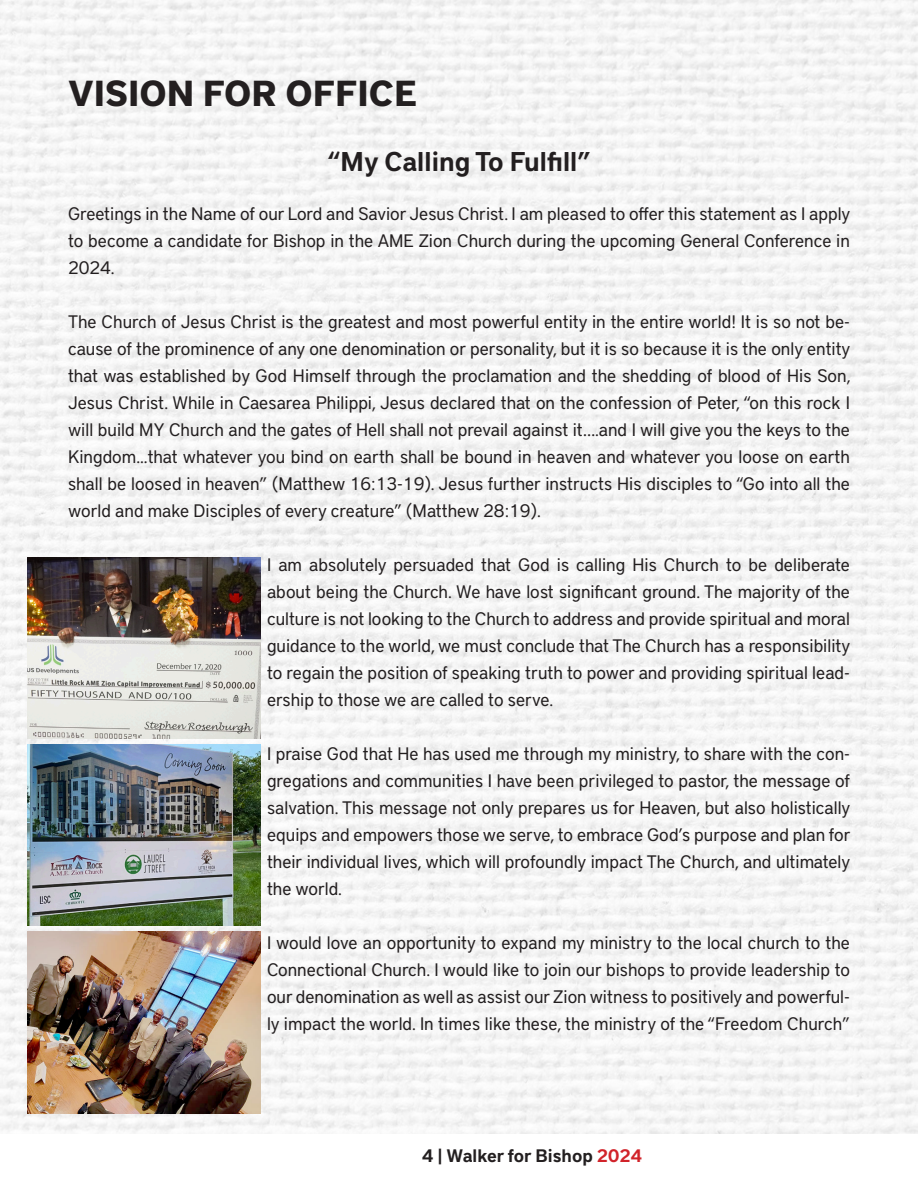
<style>
.page{position:relative;width:918px;height:1188px;background:#fff}
.page>*{position:absolute;margin:0;border:0;box-sizing:border-box;transform-origin:0 0}
.t1{font:700 36px "District Pro";color:#231f20}
.t2{font:600 27px "District Pro";color:#231f20}
.t3{font:18px/27px "District Pro";color:#231f20;text-align:justify}
.t4{font:600 18px "District Pro";color:#231f20}
.s1{color:#d1232a}
</style>
<div class="page">
<img style="left:0;top:0;width:918px;height:1133px">
<img style="left:27px;top:557px;width:233px;height:181px">
<img style="left:27px;top:745px;width:233px;height:181px">
<img style="left:27px;top:932px;width:233px;height:181px">
<p class="t1" style="left:68px;top:67px;width:351px">VISION FOR OFFICE</p>
<p class="t2" style="left:327px;top:143px;width:265px">“My Calling To Fulfill”</p>
<p class="t3" style="left:68px;top:199px;width:784px">Greetings in the Name of our Lord and Savior Jesus Christ. I am pleased to offer this statement as I apply to become a candidate for Bishop in the AME Zion Church during the upcoming General Conference in 2024.</p>
<p class="t3" style="left:68px;top:307px;width:784px">The Church of Jesus Christ is the greatest and most powerful entity in the entire world! It is so not be&shy;cause of the prominence of any one denomination or personality, but it is so because it is the only entity that was established by God Himself through the proclamation and the shedding of blood of His Son, Jesus Christ. While in Caesarea Philippi, Jesus declared that on the confession of Peter, “on this rock I will build MY Church and the gates of Hell shall not prevail against it….and I will give you the keys to the Kingdom...that whatever you bind on earth shall be bound in heaven and whatever you loose on earth shall be loosed in heaven” (Matthew 16:13-19). Jesus further instructs His disciples to “Go into all the world and make Disciples of every creature” (Matthew 28:19).</p>
<p class="t3" style="left:267px;top:550px;width:585px">I am absolutely persuaded that God is calling His Church to be deliberate about being the Church. We have lost significant ground. The majority of the culture is not looking to the Church to address and provide spiritual and moral guidance to the world, we must conclude that The Church has a responsibility to regain the position of speaking truth to power and providing spiritual lead&shy;ership to those we are called to serve.</p>
<p class="t3" style="left:267px;top:739px;width:585px">I praise God that He has used me through my ministry, to share with the con&shy;gregations and communities I have been privileged to pastor, the message of salvation. This message not only prepares us for Heaven, but also holistically equips and empowers those we serve, to embrace God’s purpose and plan for their individual lives, which will profoundly impact The Church, and ultimately the world.</p>
<p class="t3" style="left:267px;top:928px;width:585px">I would love an opportunity to expand my ministry to the local church to the Connectional Church. I would like to join our bishops to provide leadership to our denomination as well as assist our Zion witness to positively and powerful&shy;ly impact the world. In times like these, the ministry of the “Freedom Church”</p>
<p class="t4" style="left:422px;top:1143px;width:221px">4 | Walker for Bishop <span class="s1">2024</span></p>
</div>
